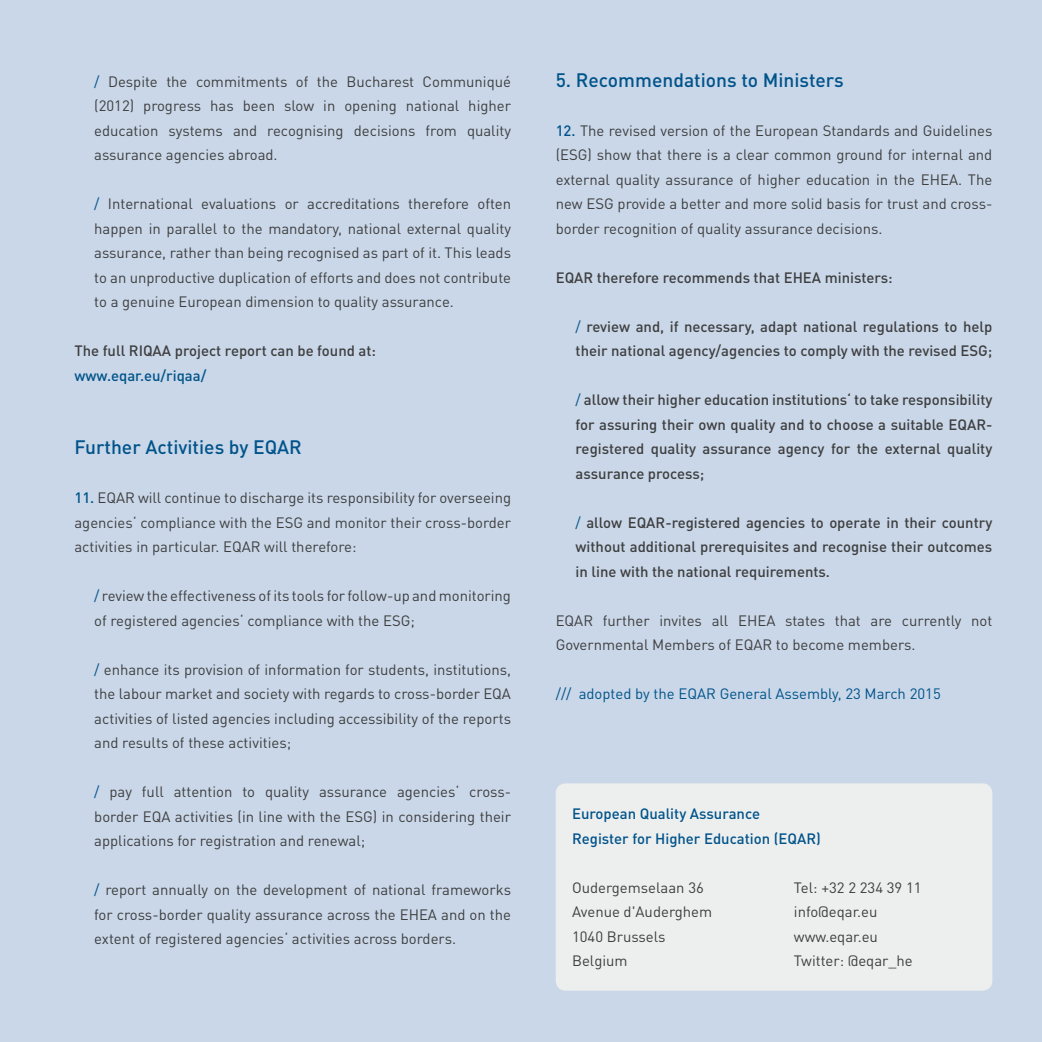
<style>
.page{position:relative;width:1042px;height:1042px;background:#c9d7e8}
.page>*{position:absolute;margin:0;border:0;box-sizing:border-box;transform-origin:0 0}
.t1{font:500 19.25px "DINOT";color:#00538a}
.t2{font:14.88px/24.5px "DINOT";color:#3e3e3f;text-align:justify}
.t3{font:500 14.88px/24.5px "DINOT";color:#3e3e3f;text-align:justify}
.t4{font:500 14.88px/24.5px "DINOT";color:#00538a}
.t5{font:14.88px "DINOT";color:#00538a}
.s1{color:#00538a}
.s2{font-weight:500;color:#00538a}
.s3{font-weight:400;color:#00538a}
</style>
<div class="page">
<div style="left:556px;top:783px;width:436px;height:207px;background:#edeeee;border-radius:10px"></div>
<p class="t2" style="left:94px;top:68px;width:418px"><span class="s1">/</span> Despite the commitments of the Bucharest Communiqué (2012) progress has been slow in opening national higher education systems and recognising decisions from quality assurance agencies abroad.</p>
<p class="t2" style="left:94px;top:191px;width:418px"><span class="s1">/</span> International evaluations or accreditations therefore often happen in parallel to the mandatory, national external quality assurance, rather than being recognised as part of it. This leads to an unproductive duplication of efforts and does not contribute to a genuine European dimension to quality assurance.</p>
<p class="t3" style="left:74px;top:338px;width:303px">The full RI QAA project report can be found at:</p>
<p class="t4" style="left:74px;top:362px;width:133px">www.eqar.eu/riqaa/</p>
<p class="t1" style="left:74px;top:434px;width:216px">Further Activities by EQAR</p>
<p class="t2" style="left:74px;top:485px;width:438px"><span class="s2">11.</span> EQAR will continue to discharge its responsibility for overseeing agencies‘ compliance with the ESG and monitor their cross-border activities in particular. EQAR will therefore:</p>
<p class="t2" style="left:94px;top:583px;width:418px"><span class="s1">/</span> review the effectiveness of its tools for follow-up and monitoring of registered agencies‘ compliance with the ESG;</p>
<p class="t2" style="left:94px;top:656px;width:418px"><span class="s1">/</span> enhance its provision of information for students, institutions, the labour market and society with regards to cross-border EQA activities of listed agencies including accessibility of the reports and results of these activities;</p>
<p class="t2" style="left:94px;top:779px;width:418px"><span class="s1">/</span> pay full attention to quality assurance agencies‘ cross&shy;border EQA activities (in line with the ESG) in considering their applications for registration and renewal;</p>
<p class="t2" style="left:94px;top:877px;width:418px"><span class="s1">/</span> report annually on the development of national frameworks for cross-border quality assurance across the EHEA and on the extent of registered agencies‘ activities across borders.</p>
<p class="t1" style="left:556px;top:67px;width:290px">5. Recommendations to Ministers</p>
<p class="t2" style="left:556px;top:117px;width:438px"><span class="s2">12.</span> The revised version of the European Standards and Guidelines (ESG) show that there is a clear common ground for internal and external quality assurance of higher education in the EHEA. The new ESG provide a better and more solid basis for trust and cross&shy;border recognition of quality assurance decisions.</p>
<p class="t3" style="left:556px;top:264px;width:238px">EQAR therefore recommends that EHEA</p>
<p class="t3" style="left:825px;top:264px;width:69px">ministers:</p>
<p class="t3" style="left:575px;top:313px;width:418px"><span class="s3">/</span> review and, if necessary, adapt national regulations to help their national agency/agencies to comply with the revised ESG</p>
<p class="t3" style="left:988px;top:338px;width:6px">;</p>
<p class="t3" style="left:575px;top:387px;width:418px"><span class="s3">/</span> allow their higher education institutions‘ to take responsibility for assuring their own quality and to choose a suitable EQAR&shy;registered quality assurance agency for the external quality assurance process;</p>
<p class="t3" style="left:575px;top:509px;width:418px"><span class="s3">/</span> allow EQAR-registered agencies to operate in their country without additional prerequisites and recognise their outcomes in line with the national requirements.</p>
<p class="t2" style="left:556px;top:607px;width:438px">EQAR further invites all EHEA states that are currently not<br>Governmental Members of EQAR to become members.</p>
<p class="t5" style="left:556px;top:684px;width:386px">/// adopted by the EQAR General Assembly, 23 March 2015</p>
<p class="t4" style="left:572px;top:801px;width:250px">European Quality Assurance<br>Register for H igher Education (EQAR)</p>
<p class="t2" style="left:572px;top:874px;width:142px;text-align:left">Oudergemselaan 36<br>Avenue d'Auderghem<br>1040 Brussels<br>Belgium</p>
<p class="t2" style="left:794px;top:874px;width:129px;text-align:left">Tel: +32 2 234 39 11 info@eqar.eu www.eqar.eu<br>Twitter: @eqar_he</p>
</div>
